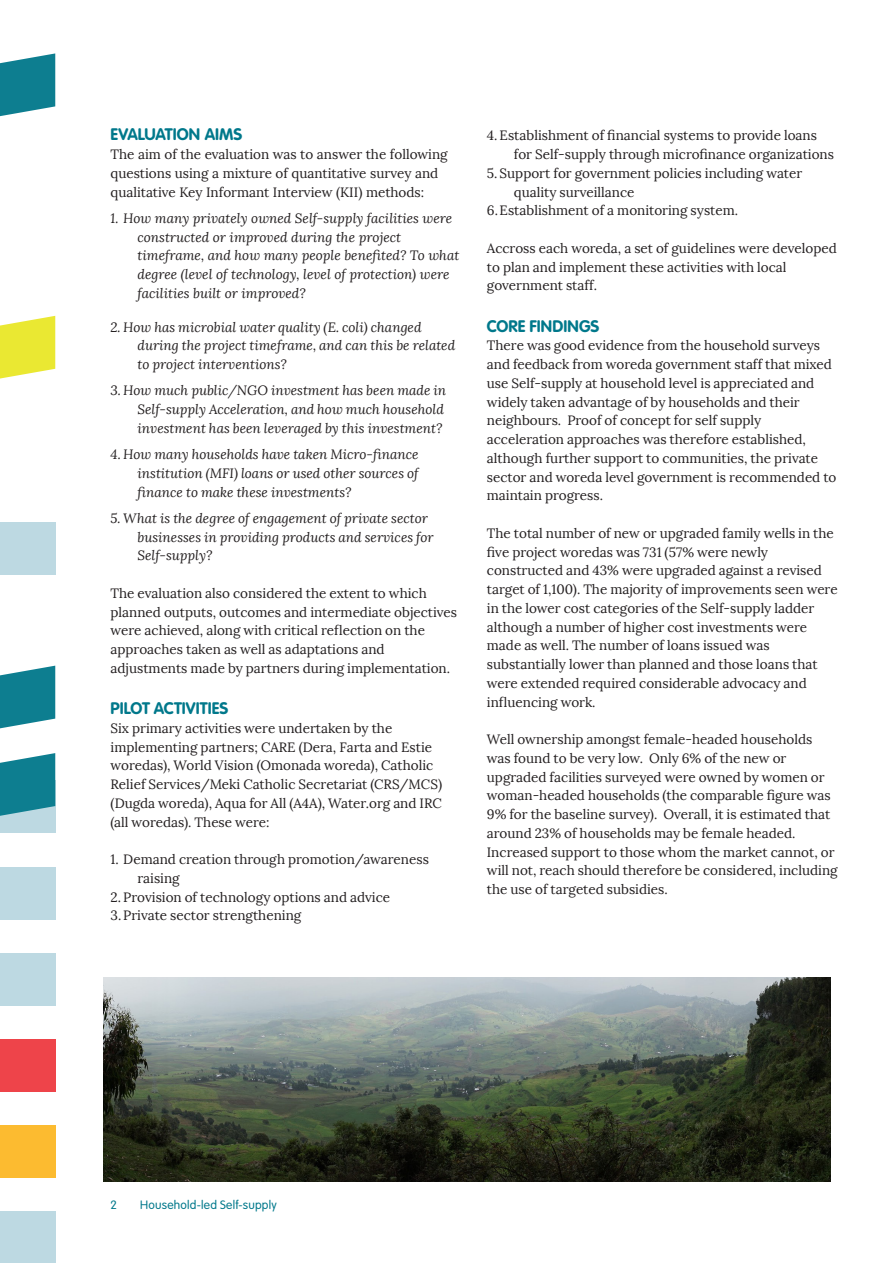
<style>
.page{position:relative;width:893px;height:1263px;background:#fff}
.page>*{position:absolute;margin:0;border:0;box-sizing:border-box;transform-origin:0 0}
.t1{font:700 16.5px "VAG Rounded Std";letter-spacing:.005em;color:#00788b}
.t2{font:13.5px/18.8px "Lora";color:#231f20}
.t3{font:italic 13.5px/18.8px "Lora";color:#231f20}
.t4{font:300 12px "VAG Rounded Std";letter-spacing:.02em;color:#00788b}
</style>
<div class="page">
<div style="left:0;top:1211px;width:55px;height:52px;background:#bad8e1"></div>
<div style="left:0;top:1125px;width:55px;height:52px;background:#fcbb30"></div>
<div style="left:0;top:1039px;width:55px;height:52px;background:#ee444a"></div>
<div style="left:0;top:953px;width:55px;height:52px;background:#bad8e1"></div>
<div style="left:0;top:867px;width:55px;height:52px;background:#bad8e1"></div>
<div style="left:0;top:781px;width:55px;height:52px;background:#bad8e1"></div>
<div style="left:0;top:522px;width:55px;height:53px;background:#bad8e1"></div>
<svg style="left:0;top:316px;width:55px;height:63px;background:#edeb52"></svg>
<svg style="left:0;top:53px;width:55px;height:64px"></svg>
<svg style="left:0;top:753px;width:55px;height:63px;background:#2e8f9f"></svg>
<svg style="left:0;top:666px;width:55px;height:63px;background:#3392a1"></svg>
<img style="left:103px;top:977px;width:728px;height:204px">
<p class="t1" style="left:111px;top:125px;width:133px">EVALUATION AIMS</p>
<p class="t2" style="left:111px;top:145px;width:339px">The aim of the evaluation was to answer the following questions using a mixture of quantitative survey and qualitative Key Informant Interview (KII) methods:</p>
<p class="t3" style="left:138px;top:209px;width:323px;text-indent:-27px">1. How many privately owned Self-supply facilities were constructed or improved during the project timeframe, and how many people benefited? To what degree (level of technology, level of protection) were facilities built or improved?</p>
<p class="t3" style="left:138px;top:318px;width:319px;text-indent:-27px">2. How has microbial water quality (E. coli) changed during the project timeframe, and can this be related to project interventions?</p>
<p class="t3" style="left:138px;top:381px;width:310px;text-indent:-27px">3. How much public/NGO investment has been made in<br>Self-supply Acceleration, and how much household investment has been leveraged by this investment?</p>
<p class="t3" style="left:138px;top:445px;width:282px;text-align:justify;text-indent:-27px">4. How many households have taken Micro-finance institution (MFI) loans or used other sources of finance to make these investments?</p>
<p class="t3" style="left:138px;top:509px;width:298px;text-indent:-27px">5. What is the degree of engagement of private sector businesses in providing products and services for<br>Self-supply?</p>
<p class="t2" style="left:111px;top:584px;width:348px">The evaluation also considered the extent to which planned outputs, outcomes and intermediate objectives were achieved, along with critical reflection on the approaches taken as well as adaptations and adjustments made by partners during implementation.</p>
<p class="t1" style="left:111px;top:699px;width:119px">PILOT ACTIVITIES</p>
<p class="t2" style="left:111px;top:719px;width:333px">Six primary activities were undertaken by the implementing partners; CARE (Dera, Farta and Estie woredas), World Vision (Omonada woreda), Catholic Relief Services/Meki Catholic Secretariat (CRS/MCS) (Dugda woreda), Aqua for All (A4A), Water.org and IRC (all woredas). These were:</p>
<p class="t2" style="left:138px;top:850px;width:293px;text-indent:-27px">1. Demand creation through promotion/awareness raising</p>
<p class="t2" style="left:111px;top:888px;width:281px">2. Provision of technology options and advice<br>3.Private sector strengthening</p>
<p class="t2" style="left:514px;top:126px;width:322px;text-indent:-27px">4. Establishment of financial systems to provide loans for Self-supply through microfinance organizations</p>
<p class="t2" style="left:487px;top:164px;width:317px">5. Support for government policies including water</p>
<p class="t2" style="left:514px;top:183px;width:122px">quality surveillance</p>
<p class="t2" style="left:487px;top:201px;width:253px">6.Establishment of a monitoring system.</p>
<p class="t2" style="left:487px;top:239px;width:351px">Accross each woreda, a set of guidelines were developed to plan and implement these activities with local government staff.</p>
<p class="t1" style="left:487px;top:316px;width:114px">CORE FINDINGS</p>
<p class="t2" style="left:487px;top:336px;width:351px">There was good evidence from the household surveys and feedback from woreda government staff that mixed use Self-supply at household level is appreciated and widely taken advantage of by households and their neighbours. Proof of concept for self supply acceleration approaches was therefore established, although further support to communities, the private sector and woreda level government is recommended to maintain progress.</p>
<p class="t2" style="left:487px;top:524px;width:352px">The total number of new or upgraded family wells in the five project woredas was 731 (57% were newly constructed and 43% were upgraded against a revised target of 1,100). The majority of improvements seen were in the lower cost categories of the Self-supply ladder although a number of higher cost investments were made as well. The number of loans issued was substantially lower than planned and those loans that were extended required considerable advocacy and influencing work.</p>
<p class="t2" style="left:487px;top:730px;width:352px">Well ownership amongst female-headed households was found to be very low. Only 6% of the new or upgraded facilities surveyed were owned by women or woman-headed households (the comparable figure was 9% for the baseline survey). Overall, it is estimated that around 23% of households may be female headed.<br>Increased support to those whom the market cannot, or will not, reach should therefore be considered, including the use of targeted subsidies.</p>
<p class="t4" style="left:111px;top:1198px;width:8px">2</p>
<p class="t4" style="left:140px;top:1198px;width:138px">Household-led Self-supply</p>
</div>
